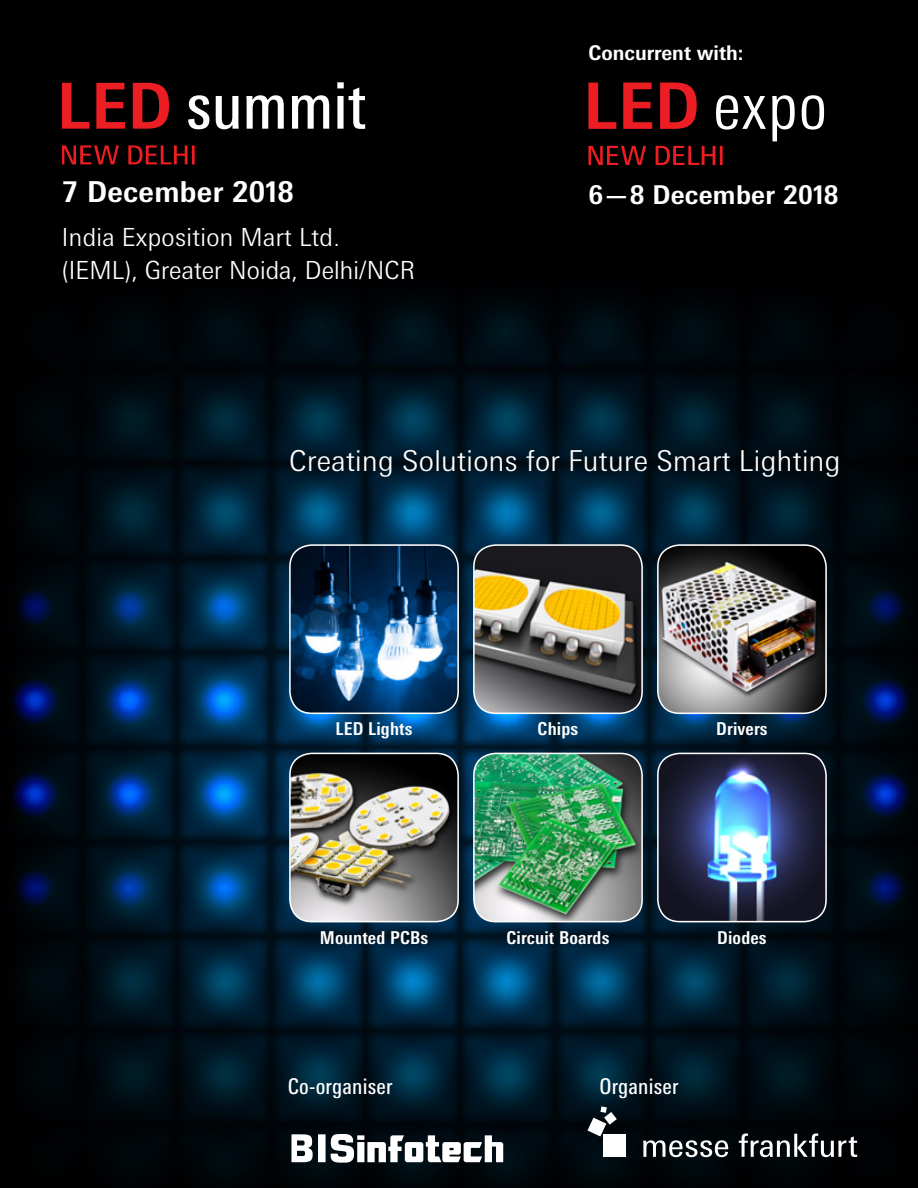
<style>
.page{position:relative;width:918px;height:1188px;background:#fff}
.page>*{position:absolute;margin:0;border:0;box-sizing:border-box;transform-origin:0 0}
.t1{font:condensed 64.95px "Messe Univers";color:#fff}
.t2{font:300 28.8px "Messe Univers";letter-spacing:.01em;color:#fff}
.t3{font:700 28.8px "Messe Univers";letter-spacing:.01em;color:#fff}
.t4{font:700 25.95px "Messe Univers";letter-spacing:.01em;color:#fff}
.t5{font:300 24.9px/32.7px "Messe Univers";color:#fff}
.t6{font:condensed 21.6px "Messe Univers";letter-spacing:.01em;color:#fff}
.t7{font:700 20.25px "Messe Univers";color:#fff}
.t8{font:700 condensed 17.7px "Messe Univers";letter-spacing:.01em;color:#fff}
</style>
<div class="page">
<div style="left:1px;top:0;width:917px;height:1188px;background:#000"></div>
<img style="left:12px;top:301px;width:902px;height:883px">
<div style="left:603px;top:1134px;width:23px;height:23px;background:#fff"></div>
<svg style="left:588px;top:1118px;width:18px;height:18px"></svg>
<svg style="left:604px;top:1112px;width:13px;height:13px"></svg>
<div style="left:600px;top:1106px;width:7px;height:7px;background:#fff"></div>
<svg style="left:643px;top:1140px;width:85px;height:17px"></svg>
<svg style="left:739px;top:1134px;width:118px;height:23px"></svg>
<img style="left:658px;top:753px;width:168px;height:169px">
<div style="left:657px;top:753px;width:170px;height:169px;border:2px solid #fff;border-radius:22px"></div>
<img style="left:290px;top:753px;width:168px;height:169px">
<div style="left:289px;top:753px;width:170px;height:169px;border:2px solid #fff;border-radius:22px"></div>
<img style="left:290px;top:545px;width:168px;height:168px">
<div style="left:289px;top:544px;width:170px;height:170px;border:2px solid #fff;border-radius:22px"></div>
<img style="left:474px;top:545px;width:168px;height:168px">
<div style="left:473px;top:544px;width:170px;height:170px;border:2px solid #fff;border-radius:22px"></div>
<img style="left:658px;top:545px;width:168px;height:168px">
<div style="left:657px;top:544px;width:170px;height:170px;border:2px solid #fff;border-radius:22px"></div>
<img style="left:474px;top:753px;width:168px;height:169px">
<div style="left:473px;top:753px;width:170px;height:169px;border:2px solid #fff;border-radius:22px"></div>
<svg style="left:62px;top:145px;width:57px;height:19px"></svg>
<svg style="left:128px;top:145px;width:67px;height:19px"></svg>
<svg style="left:62px;top:83px;width:28px;height:46px"></svg>
<svg style="left:96px;top:83px;width:29px;height:46px"></svg>
<svg style="left:133px;top:83px;width:36px;height:46px"></svg>
<svg style="left:588px;top:146px;width:58px;height:19px"></svg>
<svg style="left:656px;top:146px;width:67px;height:19px"></svg>
<svg style="left:588px;top:83px;width:28px;height:46px"></svg>
<svg style="left:623px;top:83px;width:29px;height:46px"></svg>
<svg style="left:660px;top:83px;width:37px;height:46px"></svg>
<svg style="left:716px;top:95px;width:50px;height:35px"></svg>
<svg style="left:772px;top:95px;width:23px;height:46px"></svg>
<svg style="left:802px;top:95px;width:22px;height:35px"></svg>
<svg style="left:291px;top:1134px;width:212px;height:29px;background:#8e9295"></svg>
<p class="t1" style="left:186px;top:65px;width:182px">summit</p>
<p class="t3" style="left:62px;top:174px;width:233px">7 December 2018</p>
<p class="t5" style="left:62px;top:221px;width:355px">India Exposition Mart Ltd. (IEML), Greater Noida, Delhi/NCR</p>
<p class="t7" style="left:588px;top:40px;width:157px">Concurrent with:</p>
<p class="t4" style="left:588px;top:179px;width:251px">6—8 December 2018</p>
<p class="t2" style="left:289px;top:443px;width:553px">Creating Solutions for Future Smart Lighting</p>
<p class="t8" style="left:335px;top:718px;width:79px">LED Lights</p>
<p class="t8" style="left:538px;top:718px;width:42px">Chips</p>
<p class="t8" style="left:716px;top:718px;width:53px">Drivers</p>
<p class="t8" style="left:507px;top:926px;width:104px">Circuit Boards</p>
<p class="t8" style="left:320px;top:927px;width:110px">Mounted PCBs</p>
<p class="t8" style="left:717px;top:927px;width:51px">Diodes</p>
<p class="t6" style="left:288px;top:1073px;width:106px">Co-organiser</p>
<p class="t6" style="left:599px;top:1073px;width:81px">Organiser</p>
</div>
